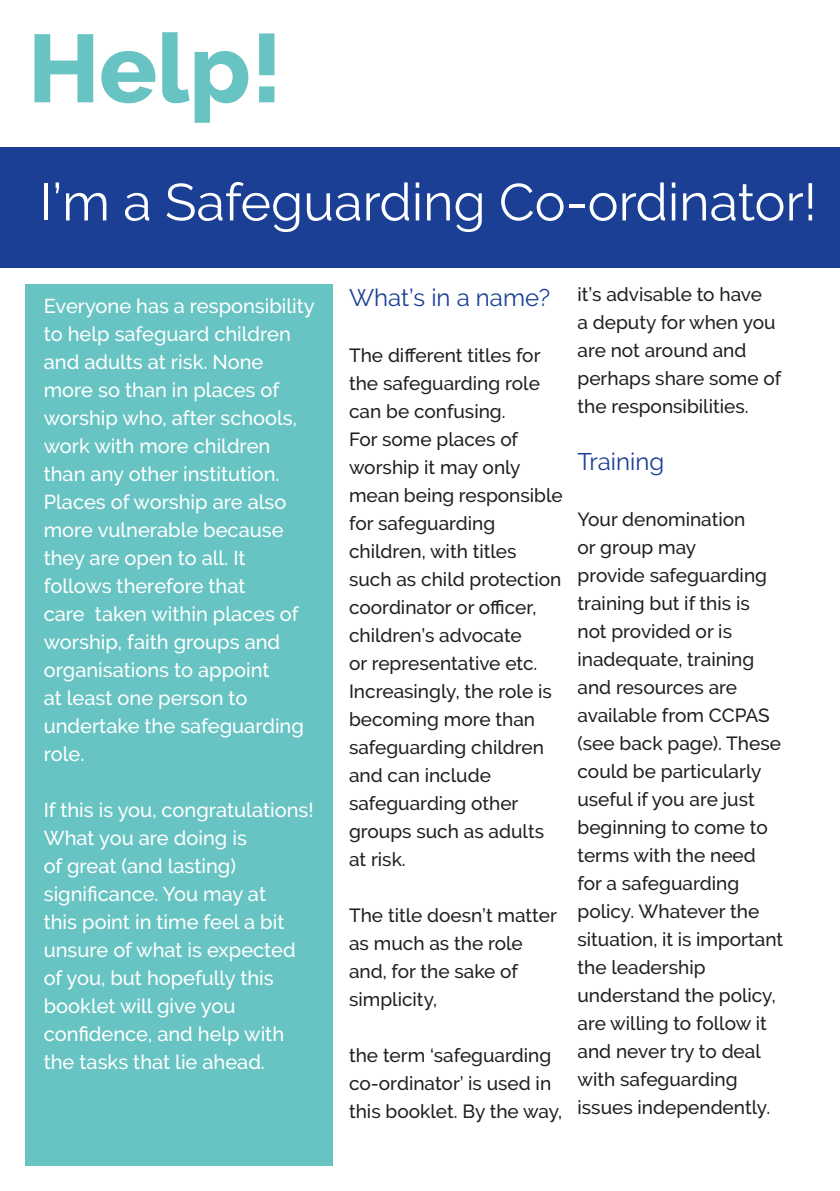
<style>
.page{position:relative;width:840px;height:1191px;background:#fff}
.page>*{position:absolute;margin:0;border:0;box-sizing:border-box;transform-origin:0 0}
.t1{font:800 96px "Raleway";color:#67c4c3}
.t2{font:52px "Raleway";color:#fff}
.t3{font:24px "Raleway";color:#1b3f94}
.t4{font:500 20px/28px "Raleway";color:#fff}
.t5{font:500 19px/28px "Raleway";color:#231f20}
</style>
<div class="page">
<div style="left:0;top:147px;width:839px;height:121px;background:#1b3f94"></div>
<div style="left:25px;top:283px;width:308px;height:882px;background:#67c4c3"></div>
<p class="t1" style="left:28px;top:14px;width:256px">Help!</p>
<p class="t2" style="left:39px;top:172px;width:778px">I’m a Safeguarding Co-ordinator!</p>
<p class="t4" style="left:44px;top:292px;width:272px">Everyone has a responsibility to help safeguard children and adults at risk. None more so than in places of worship who, after schools, work with more children than any other institution.<br>Places of worship are also more vulnerable because they are open to all. It follows therefore that<br>care taken within places of worship, faith groups and organisations to appoint<br>at least one person to undertake the safeguarding role.</p>
<p class="t4" style="left:44px;top:796px;width:271px">If this is you, congratulations!<br>What you are doing is<br>of great (and lasting) significance. You may at<br>this point in time feel a bit unsure of what is expected of you, but hopefully this booklet will give you confidence, and help with the tasks that lie ahead.</p>
<p class="t3" style="left:349px;top:284px;width:202px">What’s in a name?</p>
<p class="t5" style="left:349px;top:341px;width:193px;text-align:justify">The different titles for the safeguarding role can be confusing.</p>
<p class="t5" style="left:349px;top:425px;width:215px">For some places of worship it may only mean being responsible for safeguarding children, with titles such as child protection coordinator or officer, children’s advocate<br>or representative etc.<br>Increasingly, the role is becoming more than safeguarding children and can include safeguarding other groups such as adults at risk.</p>
<p class="t5" style="left:349px;top:901px;width:209px">The title doesn’t matter as much as the role and, for the sake of simplicity,</p>
<p class="t5" style="left:349px;top:1041px;width:215px">the term ‘safeguarding co-ordinator’ is used in this booklet. By the way,</p>
<p class="t5" style="left:577px;top:281px;width:205px">it’s advisable to have<br>a deputy for when you are not around and perhaps share some of the responsibilities.</p>
<p class="t3" style="left:577px;top:447px;width:88px">Training</p>
<p class="t5" style="left:577px;top:505px;width:207px">Your denomination<br>or group may<br>provide safeguarding training but if this is not provided or is inadequate, training and resources are available from CCPAS (see back page). These could be particularly useful if you are just beginning to come to terms with the need for a safeguarding policy. Whatever the situation, it is important the leadership understand the policy, are willing to follow it and never try to deal with safeguarding issues independently.</p>
</div>
